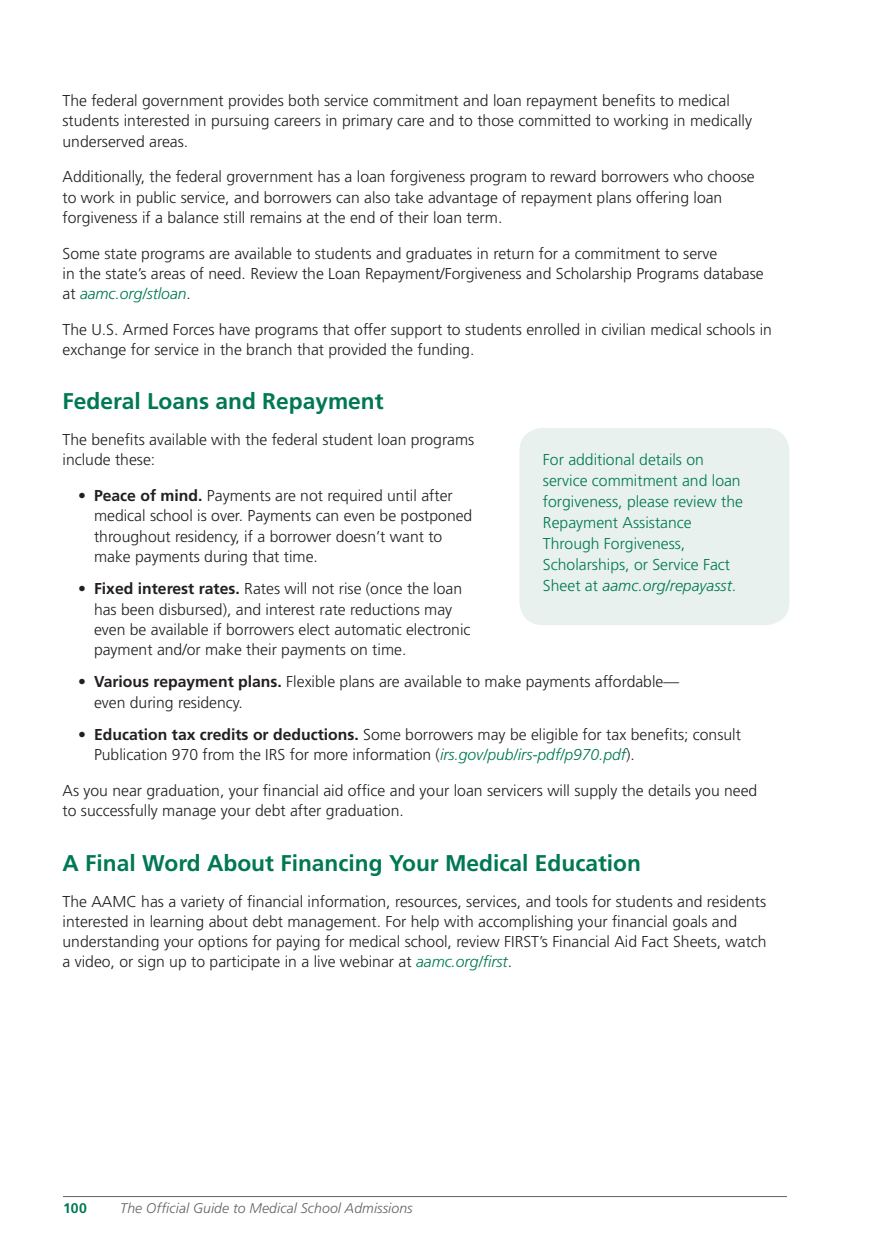
<style>
.page{position:relative;width:882px;height:1260px;background:#fff}
.page>*{position:absolute;margin:0;border:0;box-sizing:border-box;transform-origin:0 0}
.Subhead_1{font:700 22.75px "Frutiger";color:#007854}
.Body_Text_Black{font:300 15.75px/20.1px "Frutiger";color:#231f20}
.Callout_box{font:300 15.75px/21px "Frutiger";color:#007854}
.t1{font:italic 300 14px "Frutiger";letter-spacing:.005em;color:#636366}
.t2{font:700 14px "Frutiger";color:#007854}
.s1{font-style:italic;color:#007854}
.s2{font-weight:700}
.s3{font-style:italic}
</style>
<div class="page">
<hr style="left:63px;top:1196px;width:724px;height:1px;background:#636366">
<div style="left:519px;top:428px;width:270px;height:197px;background:#e8f1ed;border-radius:24px"></div>
<p class="Body_Text_Black" style="left:63px;top:91px;width:691px">The federal government provides both service commitment and loan repayment benefits to medical students interested in pursuing careers in primary care and to those committed to working in medically underserved areas.</p>
<p class="Body_Text_Black" style="left:63px;top:167px;width:694px">Additionally, the federal grovernment has a loan forgiveness program to reward borrowers who choose to work in public service, and borrowers can also take advantage of repayment plans offering loan forgiveness if a balance still remains at the end of their loan term.</p>
<p class="Body_Text_Black" style="left:63px;top:243px;width:703px">Some state programs are available to students and graduates in return for a commitment to serve<br>in the state’s areas of need. Review the Loan Repayment/Forgiveness and Scholarship Programs database at <span class="s1">aamc.org/stloan</span>.</p>
<p class="Body_Text_Black" style="left:63px;top:319px;width:711px">The U.S. Armed Forces have programs that offer support to students enrolled in civilian medical schools in exchange for service in the branch that provided the funding.</p>
<p class="Subhead_1" style="left:63px;top:388px;width:323px">Federal Loans and Repayment</p>
<p class="Body_Text_Black" style="left:63px;top:430px;width:413px">The benefits available with the federal student loan programs include these:</p>
<p class="Body_Text_Black" style="left:94px;top:486px;width:380px;text-indent:-16px">• <span class="s2">Peace of mind.</span> Payments are not required until after medical school is over. Payments can even be postponed throughout residency, if a borrower doesn’t want to make payments during that time.</p>
<p class="Body_Text_Black" style="left:94px;top:579px;width:378px;text-indent:-16px">• <span class="s2">Fixed interest rates.</span> Rates will not rise (once the loan has been disbursed), and interest rate reductions may even be available if borrowers elect automatic electronic payment and/or make their payments on time.</p>
<p class="Body_Text_Black" style="left:94px;top:672px;width:587px;text-indent:-16px">• <span class="s2">Various repayment plans.</span> Flexible plans are available to make payments affordable— even during residency.</p>
<p class="Body_Text_Black" style="left:94px;top:725px;width:649px;text-indent:-16px">• <span class="s2">Education tax credits or deductions.</span> Some borrowers may be eligible for tax benefits; consult<br>Publication 970 from the IRS for more information (<span class="s1">irs.gov/pub/irs-pdf/p970.pdf</span>).</p>
<p class="Body_Text_Black" style="left:63px;top:781px;width:696px">As you near graduation, your financial aid office and your loan servicers will supply the details you need to successfully manage your debt after graduation.</p>
<p class="Subhead_1" style="left:63px;top:850px;width:580px">A Final Word About Financing Your Medical Education</p>
<p class="Body_Text_Black" style="left:63px;top:892px;width:706px">The AAMC has a variety of financial information, resources, services, and tools for students and residents interested in learning about debt management. For help with accomplishing your financial goals and understanding your options for paying for medical school, review FIRST’s Financial Aid Fact Sheets, watch a video, or sign up to participate in a live webinar at <span class="s1">aamc.org/first</span>.</p>
<p class="Callout_box" style="left:543px;top:449px;width:202px">For additional details on service commitment and loan forgiveness, please review the<br>Repayment Assistance<br>Through Forgiveness,<br>Scholarships, or Service Fact<br>Sheet at <span class="s3">aamc.org/repayasst</span>.</p>
<p class="t2" style="left:63px;top:1200px;width:25px">100</p>
<p class="t1" style="left:120px;top:1200px;width:294px">The Official Guide to Medical School Admissions</p>
</div>
